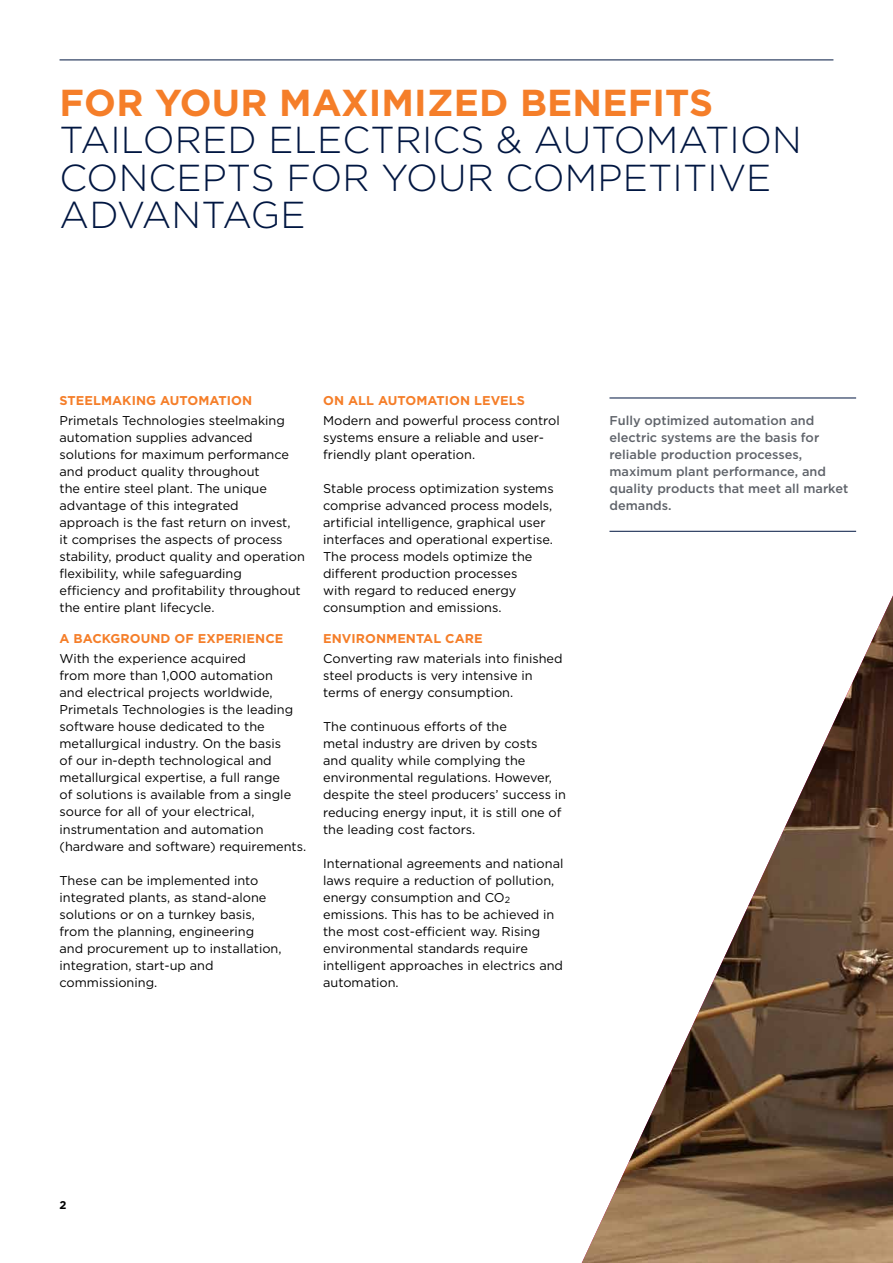
<style>
.page{position:relative;width:893px;height:1263px;background:#fff}
.page>*{position:absolute;margin:0;border:0;box-sizing:border-box;transform-origin:0 0}
.t1{font:300 37.5px/37.5px "Gotham";letter-spacing:.005em;color:#001641}
.t2{font:700 37.5px "Gotham";letter-spacing:.005em;color:#f57e29}
.t3{font:12.75px/17px "Gotham";color:#000}
.t4{font:500 12.75px/17px "Gotham";color:#5f636a}
.t5{font:700 12.75px "Gotham";letter-spacing:.005em;color:#f57e29}
.t6{font:700 11.25px "Gotham";color:#000}
</style>
<div class="page">
<img style="left:582px;top:595px;width:311px;height:668px">
<hr style="left:60px;top:60px;width:773px;height:1px;background:#001641">
<hr style="left:609px;top:531px;width:247px;height:1px;background:#001641">
<hr style="left:609px;top:398px;width:247px;height:1px;background:#001641">
<h1 class="t2" style="left:60px;top:78px;width:655px">FOR YOUR MAXIMIZED BENEFITS</h1>
<h1 class="t1" style="left:60px;top:120px;width:744px">TAILORED ELECTRICS &amp; AUTOMATION<br>CONCEPTS FOR YOUR COMPETITIVE<br>ADVANTAGE</h1>
<p class="t5" style="left:60px;top:392px;width:194px">STEELMAKING AUTOMATION</p>
<p class="t3" style="left:60px;top:412px;width:247px">Primetals Technologies steelmaking automation supplies advanced solutions for maximum performance and product quality throughout<br>the entire steel plant. The unique advantage of this integrated<br>approach is the fast return on invest,<br>it comprises the aspects of process stability, product quality and operation flexibility, while safeguarding efficiency and profitability throughout the entire plant lifecycle.</p>
<p class="t5" style="left:60px;top:630px;width:225px">A BACKGROUND OF EXPERIENCE</p>
<p class="t3" style="left:60px;top:650px;width:248px">With the experience acquired<br>from more than 1,000 automation<br>and electrical projects worldwide, Primetals Technologies is the leading software house dedicated to the metallurgical industry. On the basis<br>of our in-depth technological and metallurgical expertise, a full range<br>of solutions is available from a single source for all of your electrical, instrumentation and automation (hardware and software) requirements.</p>
<p class="t3" style="left:60px;top:871px;width:224px">These can be implemented into integrated plants, as stand-alone solutions or on a turnkey basis, from the planning, engineering<br>and procurement up to installation, integration, start-up and commissioning.</p>
<p class="t5" style="left:323px;top:392px;width:203px">ON ALL AUTOMATION LEVELS</p>
<p class="t3" style="left:323px;top:412px;width:238px">Modern and powerful process control systems ensure a reliable and user&shy;friendly plant operation.</p>
<p class="t3" style="left:323px;top:480px;width:232px">Stable process optimization systems comprise advanced process models, artificial intelligence, graphical user interfaces and operational expertise.<br>The process models optimize the different production processes<br>with regard to reduced energy consumption and emissions.</p>
<p class="t5" style="left:323px;top:630px;width:161px">ENVIRONMENTAL CARE</p>
<p class="t3" style="left:323px;top:650px;width:241px">Converting raw materials into finished steel products is very intensive in terms of energy consumption.</p>
<p class="t3" style="left:323px;top:718px;width:244px">The continuous efforts of the<br>metal industry are driven by costs<br>and quality while complying the environmental regulations. However, despite the steel producers’ success in reducing energy input, it is still one of the leading cost factors.</p>
<p class="t3" style="left:323px;top:854px;width:242px">International agreements and national laws require a reduction of pollution, energy consumption and CO<sub>2 </sub>emissions. This has to be achieved in the most cost-efficient way. Rising environmental standards require intelligent approaches in electrics and automation.</p>
<p class="t4" style="left:609px;top:412px;width:240px">Fully optimized automation and electric systems are the basis for reliable production processes, maximum plant performance, and quality products that meet all market demands.</p>
<p class="t6" style="left:60px;top:1198px;width:9px">2</p>
</div>
